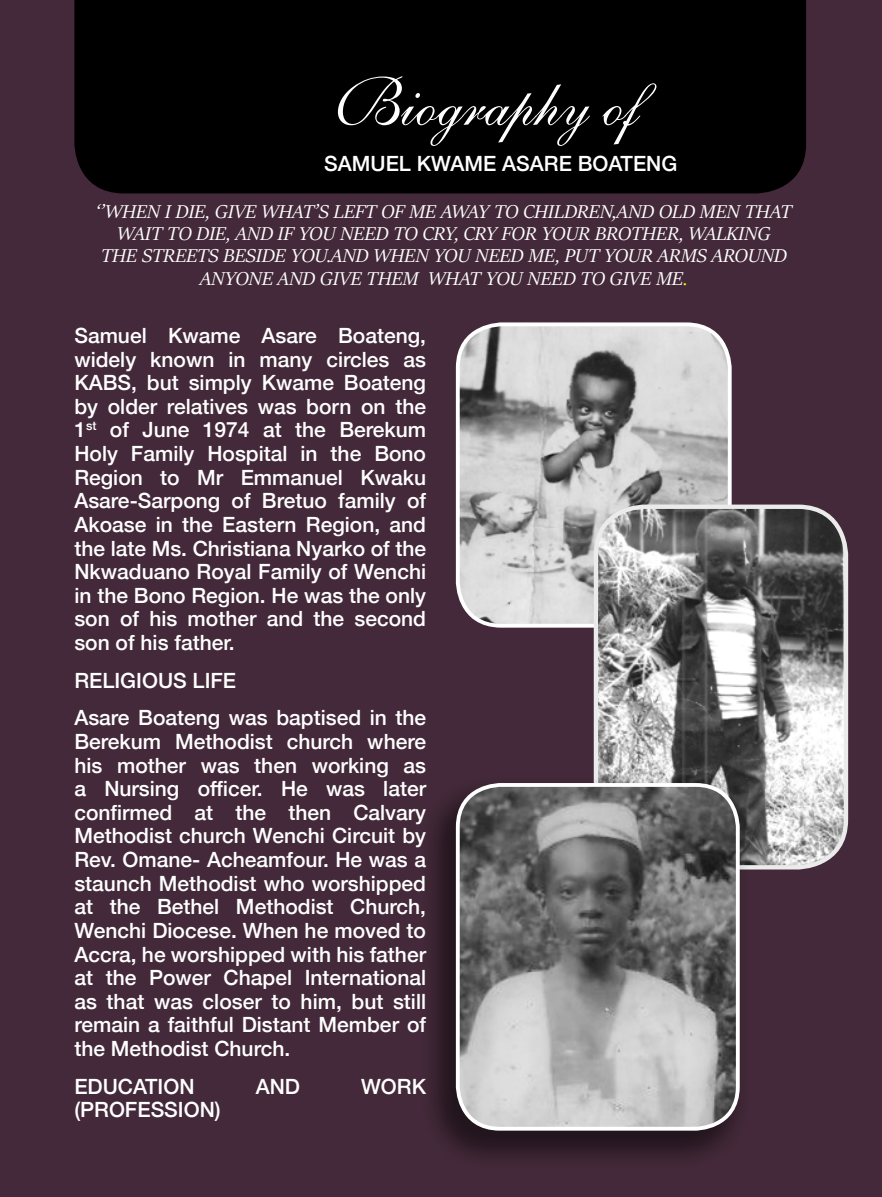
<style>
.page{position:relative;width:882px;height:1197px;background:#fff}
.page>*{position:absolute;margin:0;border:0;box-sizing:border-box;transform-origin:0 0}
.t1{font:66.5px "English 111 Presto BT";color:#fff}
.t2{font:500 21px/23.6px "Helvetica Neue";color:#fff;text-align:justify}
.t3{font:italic 21px/22.4px "Sitka Banner";color:#fff;text-align:center}
.s1{color:#fff200}
</style>
<div class="page">
<div style="left:0;top:0;width:882px;height:1196px;background:#432939"></div>
<div style="left:74px;top:0;width:732px;height:193px;background:#000"></div>
<img style="left:458px;top:325px;width:269px;height:301px">
<div style="left:456px;top:322px;width:276px;height:306px;border:4px solid #fff;border-radius:44px"></div>
<img style="left:596px;top:507px;width:250px;height:358px">
<div style="left:594px;top:505px;width:254px;height:365px;border:4px solid #ebebeb;border-radius:48px"></div>
<div style="left:421px;top:776px;width:330px;height:393px;background:#000;opacity:.49"></div>
<img style="left:458px;top:785px;width:280px;height:344px">
<div style="left:456px;top:783px;width:284px;height:348px;border:4px solid #fff;border-radius:42px"></div>
<h1 class="t1" style="left:335px;top:62px;width:306px">Biography of</h1>
<p class="t2" style="left:324px;top:150px;width:355px">SAMUEL KWAME ASARE BOATENG</p>
<p class="t3" style="left:96px;top:199px;width:697px">‘’WHEN I DIE, GIVE WHAT’S LEFT OF ME AWAY TO CHILDREN,AND OLD MEN THAT WAIT TO DIE, AND IF YOU NEED TO CRY, CRY FOR YOUR BROTHER, WALKING<br>THE STREETS BESIDE YOU.AND WHEN YOU NEED ME, PUT YOUR ARMS AROUND ANYONE AND GIVE THEM WHAT YOU NEED TO GIVE ME<span class="s1">.</span></p>
<p class="t2" style="left:74px;top:322px;width:353px">Samuel Kwame Asare Boateng, widely known in many circles as KABS, but simply Kwame Boateng by older relatives was born on the 1<sup>st</sup> of June 1974 at the Berekum Holy Family Hospital in the Bono Region to Mr Emmanuel Kwaku Asare-Sarpong of Bretuo family of Akoase in the Eastern Region, and the late Ms. Christiana Nyarko of the Nkwaduano Royal Family of Wenchi in the Bono Region. He was the only son of his mother and the second son of his father.</p>
<p class="t2" style="left:74px;top:660px;width:353px;line-height:37.6px">RELIGIOUS LIFE<br>Asare Boateng was baptised in the</p>
<p class="t2" style="left:74px;top:728px;width:353px">Berekum Methodist church where his mother was then working as a Nursing officer. He was later confirmed at the then Calvary Methodist church Wenchi Circuit by Rev. Omane- Acheamfour. He was a staunch Methodist who worshipped at the Bethel Methodist Church, Wenchi Diocese. When he moved to Accra, he worshipped with his father at the Power Chapel International as that was closer to him, but still remain a faithful Distant Member of the Methodist Church.</p>
<p class="t2" style="left:74px;top:1073px;width:122px">EDUCATION</p>
<p class="t2" style="left:256px;top:1073px;width:46px">AND</p>
<p class="t2" style="left:361px;top:1073px;width:66px">WORK</p>
<p class="t2" style="left:74px;top:1096px;width:148px">(PROFESSION)</p>
</div>
